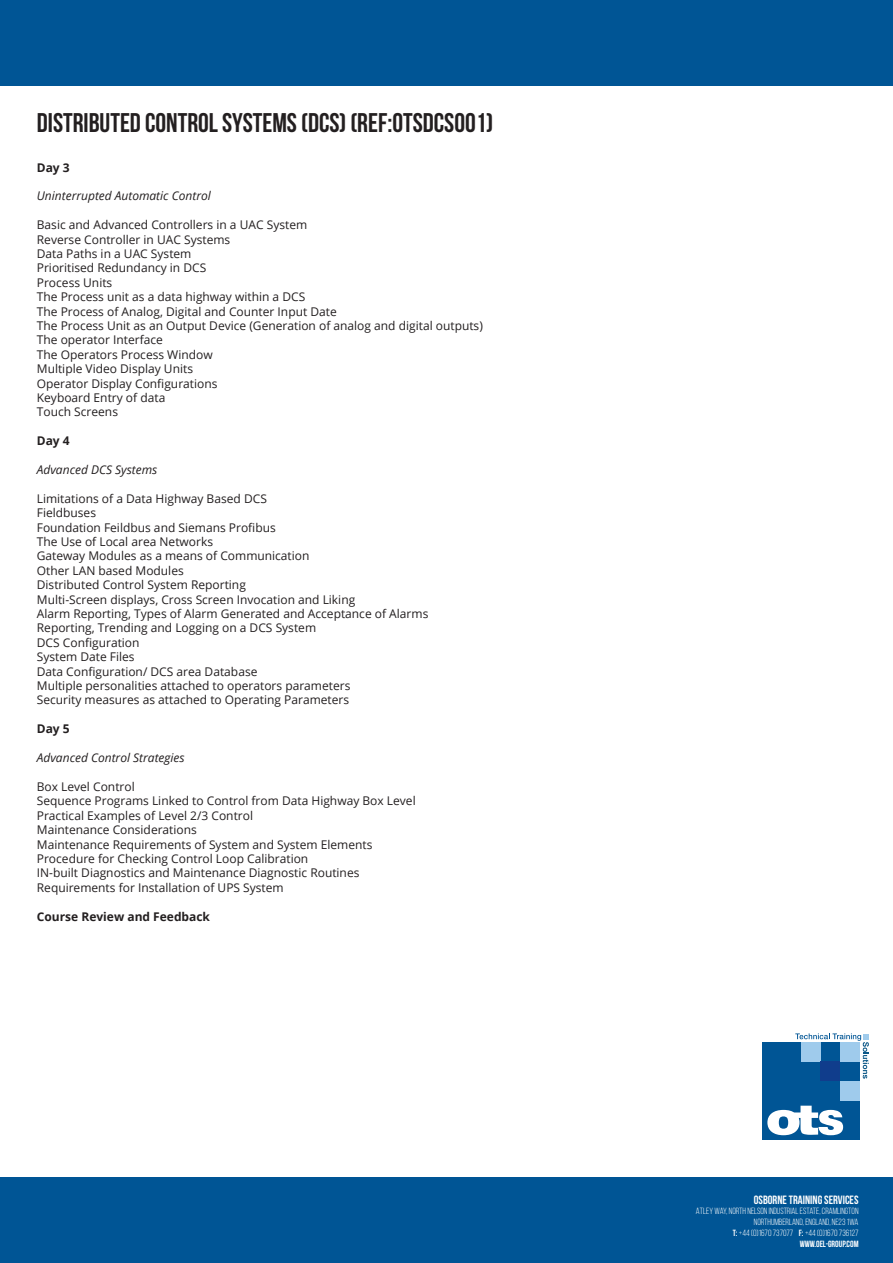
<style>
.page{position:relative;width:893px;height:1263px;background:#fff}
.page>*{position:absolute;margin:0;border:0;box-sizing:border-box;transform-origin:0 0}
.t1{font:700 27px "Bebas Neue";color:#231f20}
.t2{font:12px "Open Sans";color:#231f20}
.t3{font:italic 12px "Open Sans";color:#231f20}
.t4{font:700 12px "Open Sans";color:#231f20}
.t5{font:700 12px "Bebas Neue";color:#fff}
.t6{font:9px "Bebas Neue";color:#fff}
.t7{font:700 9px "Bebas Neue";color:#fff}
.s1{font-weight:700}
</style>
<div class="page">
<div style="left:0;top:1178px;width:893px;height:85px;background:#005595"></div>
<div style="left:0;top:0;width:893px;height:85px;background:#005595"></div>
<div style="left:762px;top:1042px;width:98px;height:98px;background:#005595"></div>
<div style="left:821px;top:1061px;width:19px;height:20px;background:#103d8c"></div>
<div style="left:840px;top:1081px;width:20px;height:20px;background:#9fcbec"></div>
<svg style="left:767px;top:1106px;width:76px;height:29px"></svg>
<svg style="left:795px;top:1033px;width:74px;height:46px"></svg>
<p class="t1" style="left:37px;top:108px;width:458px">DISTRIBUTED CONTROL SYSTEMS (DCS) (REF:OTSDCS001)</p>
<p class="t4" style="left:37px;top:159px;width:34px">Day 3</p>
<p class="t3" style="left:37px;top:188px;width:176px">Uninterrupted Automatic Control</p>
<p class="t2" style="left:37px;top:217px;width:272px">Basic and Advanced Controllers in a UAC System</p>
<p class="t2" style="left:37px;top:231px;width:195px">Reverse Controller in UAC Systems</p>
<p class="t2" style="left:37px;top:245px;width:156px">Data Paths in a UAC System</p>
<p class="t2" style="left:37px;top:260px;width:171px">Prioritised Redundancy in DCS</p>
<p class="t2" style="left:37px;top:274px;width:77px">Process Units</p>
<p class="t2" style="left:37px;top:289px;width:270px">The Process unit as a data highway within a DCS</p>
<p class="t2" style="left:37px;top:303px;width:301px">The Process of Analog, Digital and Counter Input Date</p>
<p class="t2" style="left:37px;top:317px;width:448px">The Process Unit as an Output Device (Generation of analog and digital outputs)</p>
<p class="t2" style="left:37px;top:332px;width:128px">The operator Interface</p>
<p class="t2" style="left:37px;top:346px;width:177px">The Operators Process Window</p>
<p class="t2" style="left:37px;top:361px;width:158px">Multiple Video Display Units</p>
<p class="t2" style="left:37px;top:375px;width:182px">Operator Display Configurations</p>
<p class="t2" style="left:37px;top:389px;width:130px">Keyboard Entry of data</p>
<p class="t2" style="left:37px;top:404px;width:83px">Touch Screens</p>
<p class="t4" style="left:37px;top:432px;width:34px">Day 4</p>
<p class="t3" style="left:37px;top:461px;width:122px">Advanced DCS Systems</p>
<p class="t2" style="left:37px;top:490px;width:232px">Limitations of a Data Highway Based DCS</p>
<p class="t2" style="left:37px;top:505px;width:61px">Fieldbuses</p>
<p class="t2" style="left:37px;top:519px;width:240px">Foundation Feildbus and Siemans Profibus</p>
<p class="t2" style="left:37px;top:533px;width:178px">The Use of Local area Networks</p>
<p class="t2" style="left:37px;top:548px;width:274px">Gateway Modules as a means of Communication</p>
<p class="t2" style="left:37px;top:562px;width:148px">Other LAN based Modules</p>
<p class="t2" style="left:37px;top:577px;width:211px">Distributed Control System Reporting</p>
<p class="t2" style="left:37px;top:591px;width:320px">Multi-Screen displays, Cross Screen Invocation and Liking</p>
<p class="t2" style="left:37px;top:605px;width:393px">Alarm Reporting, Types of Alarm Generated and Acceptance of Alarms</p>
<p class="t2" style="left:37px;top:620px;width:281px">Reporting, Trending and Logging on a DCS System</p>
<p class="t2" style="left:37px;top:634px;width:104px">DCS Configuration</p>
<p class="t2" style="left:37px;top:649px;width:99px">System Date Files</p>
<p class="t2" style="left:37px;top:663px;width:222px">Data Configuration/ DCS area Database</p>
<p class="t2" style="left:37px;top:677px;width:315px">Multiple personalities attached to operators parameters</p>
<p class="t2" style="left:37px;top:692px;width:314px">Security measures as attached to Operating Parameters</p>
<p class="t4" style="left:37px;top:720px;width:34px">Day 5</p>
<p class="t3" style="left:37px;top:749px;width:149px">Advanced Control Strategies</p>
<p class="t2" style="left:37px;top:778px;width:99px">Box Level Control</p>
<p class="t2" style="left:37px;top:793px;width:380px">Sequence Programs Linked to Control from Data Highway Box Level</p>
<p class="t2" style="left:37px;top:807px;width:218px">Practical Examples of Level 2/3 Control</p>
<p class="t2" style="left:37px;top:821px;width:162px">Maintenance Considerations</p>
<p class="t2" style="left:37px;top:836px;width:337px">Maintenance Requirements of System and System Elements</p>
<p class="t2" style="left:37px;top:850px;width:273px">Procedure for Checking Control Loop Calibration</p>
<p class="t2" style="left:37px;top:865px;width:324px">IN-built Diagnostics and Maintenance Diagnostic Routines</p>
<p class="t2" style="left:37px;top:879px;width:248px">Requirements for Installation of UPS System</p>
<p class="t4" style="left:37px;top:908px;width:175px">Course Review and Feedback</p>
<p class="t5" style="left:754px;top:1193px;width:106px">OSBORNE TRAINING SERVICES</p>
<p class="t6" style="left:696px;top:1206px;width:164px">ATLEY WAY, NORTH NELSON INDUSTRIAL ESTATE, CRAMLINGTON</p>
<p class="t6" style="left:754px;top:1217px;width:106px">NORTHUMBERLAND, ENGLAND, NE23 1WA</p>
<p class="t6" style="left:733px;top:1228px;width:127px"><span class="s1">T:</span> +44 (0)1670 737077 <span class="s1">F:</span> +44 (0)1670 736127</p>
<p class="t7" style="left:800px;top:1239px;width:60px">WWW.OEL-GROUP.COM</p>
</div>
